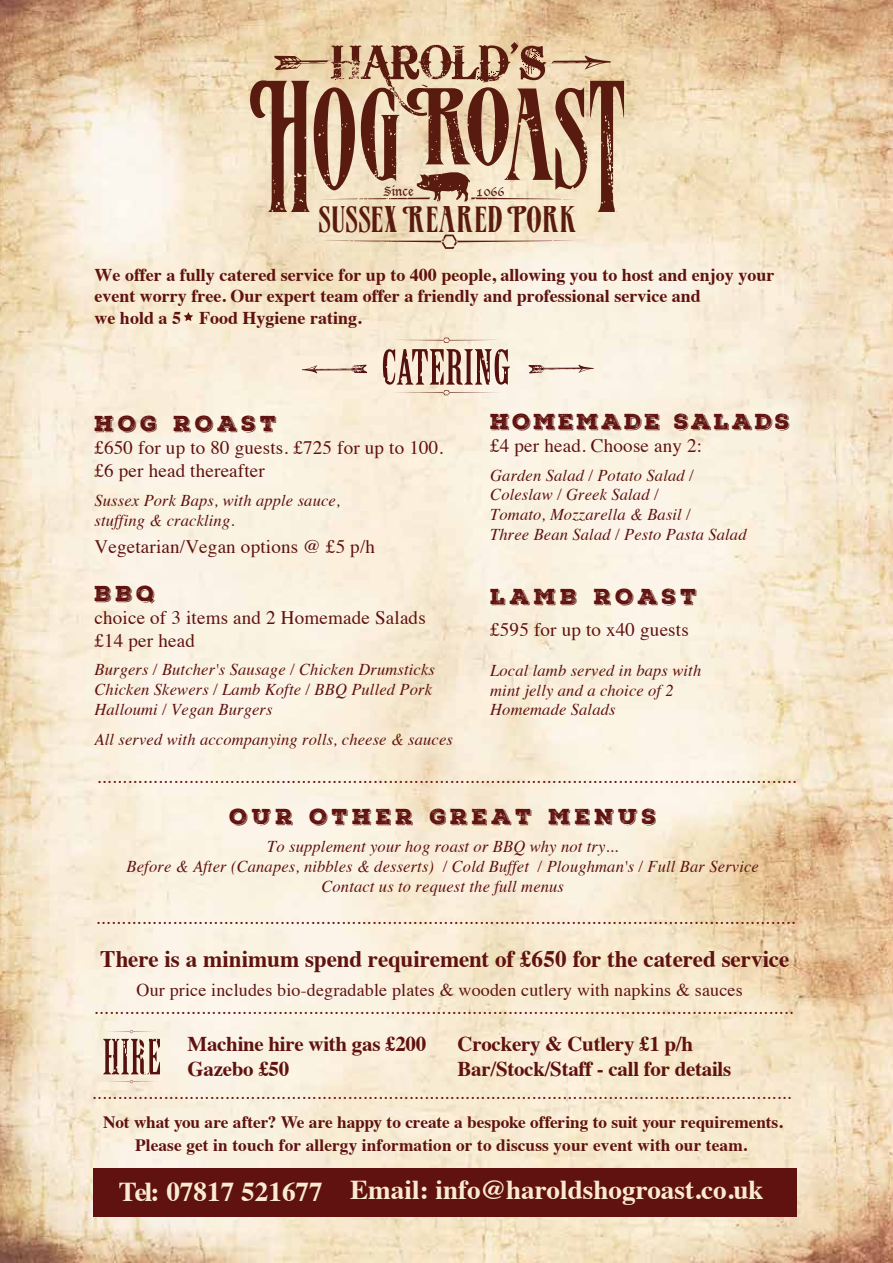
<style>
.page{position:relative;width:893px;height:1263px;background:#fff}
.page>*{position:absolute;margin:0;border:0;box-sizing:border-box;transform-origin:0 0}
.t1{font:34.65px "Verve";color:#591a0f}
.t2{font:700 27.15px "Times";color:#faead1}
.t3{font:700 23.7px "Times";letter-spacing:-.005em;color:#5f120f}
.t4{font:700 21px "Times";letter-spacing:-.015em;color:#5f120f}
.t5{font:21px "Nexa Rust Slab Black Shadow 01";letter-spacing:.2em;color:#5f120f}
.t6{font:21px "Nexa Rust Slab Black Shadow 01";letter-spacing:.135em;color:#5f120f}
.t7{font:19.05px/23px "Times";letter-spacing:.01em;color:#5f120f}
.t8{font:700 18px/21.6px "Times";color:#5f120f}
.t9{font:18px "Times";letter-spacing:.01em;color:#5f120f}
.t10{font:700 17.25px/23.4px "Times";letter-spacing:.005em;color:#5f120f;text-align:center}
.t11{font:italic 16.5px/19.8px "Times";letter-spacing:.01em;color:#5f120f}
.t12{font:13.05px "Lucida Blackletter";color:#591a0f}
</style>
<div class="page">
<img style="left:0;top:0;width:893px;height:1263px">
<div style="left:93px;top:1168px;width:703px;height:48px;background:#5f120f"></div>
<svg style="left:392px;top:338px;width:109px;height:5px"></svg>
<svg style="left:383px;top:349px;width:127px;height:46px"></svg>
<svg style="left:106px;top:1030px;width:51px;height:3px"></svg>
<svg style="left:106px;top:1080px;width:51px;height:3px"></svg>
<svg style="left:103px;top:1039px;width:58px;height:35px"></svg>
<svg style="left:528px;top:365px;width:66px;height:8px"></svg>
<svg style="left:302px;top:365px;width:66px;height:9px"></svg>
<svg style="left:184px;top:312px;width:9px;height:9px"></svg>
<svg style="left:321px;top:235px;width:257px;height:14px"></svg>
<svg style="left:250px;top:42px;width:374px;height:170px"></svg>
<p class="t12" style="left:384px;top:183px;width:31px">Since</p>
<p class="t12" style="left:477px;top:183px;width:29px">1066</p>
<h1 class="t1" style="left:319px;top:197px;width:260px">SUSSEXREAREDPORK</h1>
<p class="t8" style="left:95px;top:262px;width:681px">We offer a fully catered service for up to 400 people, allowing you to host and enjoy your event worry free. Our expert team offer a friendly and professional service and<br>we hold a 5 Food Hygiene rating.</p>
<p class="t5" style="left:94px;top:409px;width:183px">HOG ROAST</p>
<p class="t7" style="left:95px;top:435px;width:350px">£650 for up to 80 guests. £725 for up to 100. £6 per head thereafter</p>
<p class="t11" style="left:95px;top:489px;width:247px">Sussex Pork Baps, with apple sauce, stuffing &amp; crackling.</p>
<p class="t7" style="left:95px;top:534px;width:282px">Vegetarian/Vegan options @ £5 p/h</p>
<p class="t5" style="left:95px;top:579px;width:62px">BBQ</p>
<p class="t7" style="left:95px;top:604px;width:333px">choice of 3 items and 2 Homemade Salads £14 per head</p>
<p class="t11" style="left:95px;top:659px;width:342px">Burgers / Butcher's Sausage / Chicken Drumsticks<br>Chicken Skewers / Lamb Kofte / BBQ Pulled Pork<br>Halloumi / Vegan Burgers</p>
<p class="t11" style="left:95px;top:729px;width:360px">All served with accompanying rolls, cheese &amp; sauces</p>
<p class="t6" style="left:490px;top:407px;width:301px">HOMEMADE SALADS</p>
<p class="t7" style="left:490px;top:432px;width:213px">£4 per head. Choose any 2:</p>
<p class="t11" style="left:490px;top:464px;width:258px">Garden Salad / Potato Salad /<br>Coleslaw / Greek Salad /<br>Tomato, Mozzarella &amp; Basil /<br>Three Bean Salad / Pesto Pasta Salad</p>
<p class="t5" style="left:490px;top:582px;width:208px">LAMB ROAST</p>
<p class="t7" style="left:490px;top:617px;width:200px">£595 for up to x40 guests</p>
<p class="t11" style="left:490px;top:659px;width:213px">Local lamb served in baps with mint jelly and a choice of 2<br>Homemade Salads</p>
<p class="t7" style="left:96px;top:764px;width:701px">.........................................................................................................................................</p>
<p class="t5" style="left:229px;top:802px;width:428px">OUR OTHER GREAT MENUS</p>
<p class="t11" style="left:127px;top:836px;width:634px;text-align:center">To supplement your hog roast or BBQ why not try...<br>Before &amp; After (Canapes, nibbles &amp; desserts) / Cold Buffet / Ploughman's / Full Bar Service<br>Contact us to request the full menus</p>
<p class="t7" style="left:95px;top:905px;width:701px">.........................................................................................................................................</p>
<p class="t3" style="left:100px;top:936px;width:691px">There is a minimum spend requirement of £650 for the catered service</p>
<p class="t9" style="left:137px;top:973px;width:608px">Our price includes bio-degradable plates &amp; wooden cutlery with napkins &amp; sauces</p>
<p class="t4" style="left:188px;top:1024px;width:240px">Machine hire with gas £200</p>
<p class="t4" style="left:458px;top:1024px;width:237px">Crockery &amp; Cutlery £1 p/h</p>
<p class="t4" style="left:188px;top:1049px;width:103px">Gazebo £50</p>
<p class="t4" style="left:458px;top:1049px;width:275px">Bar/Stock/Staff - call for details</p>
<p class="t7" style="left:93px;top:995px;width:701px">.........................................................................................................................................</p>
<p class="t7" style="left:91px;top:1080px;width:701px">.........................................................................................................................................</p>
<p class="t10" style="left:103px;top:1108px;width:681px">Not what you are after? We are happy to create a bespoke offering to suit your requirements.<br>Please get in touch for allergy information or to discuss your event with our team.</p>
<h2 class="t2" style="left:119px;top:1164px;width:647px">Tel: 07817 521677 Email: info@haroldshogroast.co.uk</h2>
</div>
